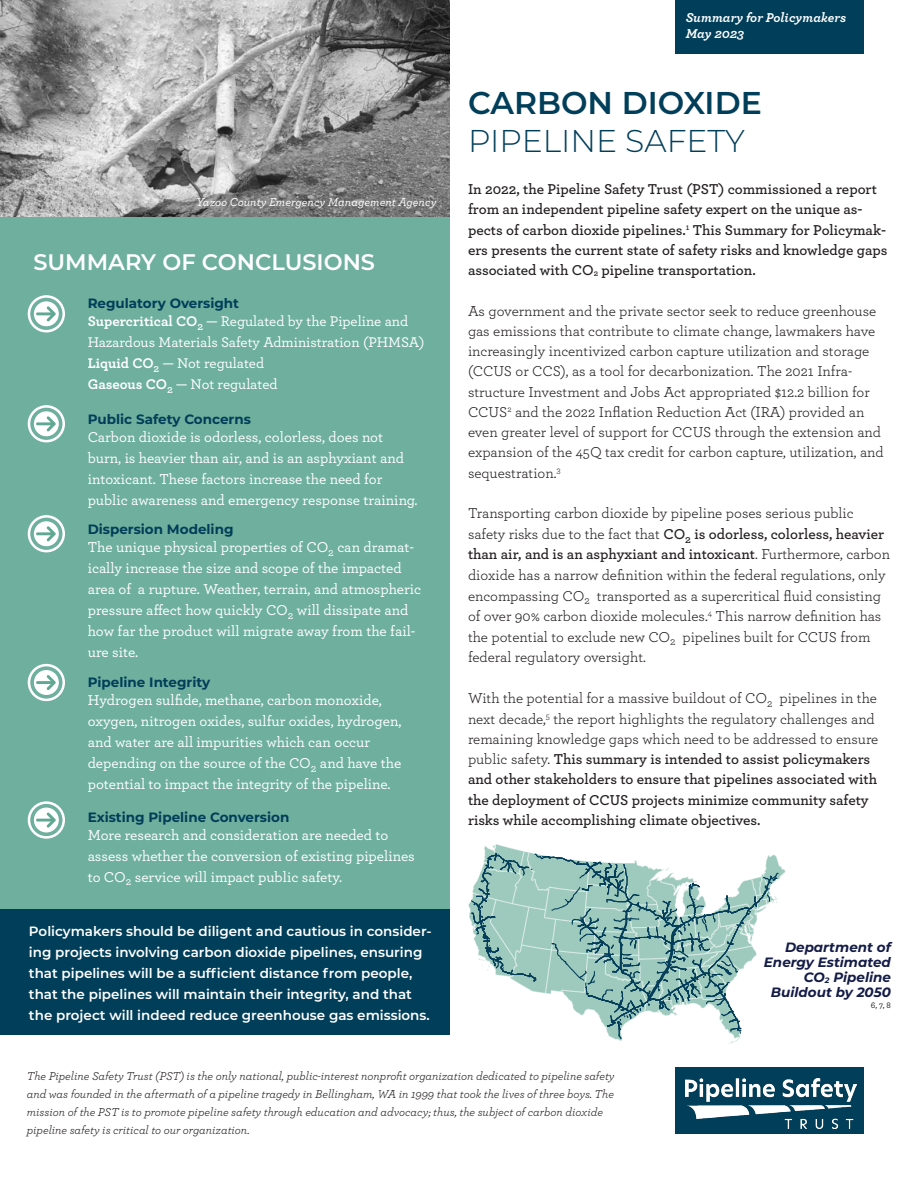
<style>
.page{position:relative;width:918px;height:1188px;background:#fff}
.page>*{position:absolute;margin:0;border:0;box-sizing:border-box;transform-origin:0 0}
.t1{font:300 31.5px/37.8px "Montserrat";color:#003e59}
.t2{font:600 22.5px "Montserrat";color:#fff}
.t3{font:15px/20.2px "Archer";color:#231f20}
.t4{font:500 15px/21px "Archer";color:#fff}
.t5{font:600 15px/20.2px "Archer";color:#231f20}
.t6{font:500 14.7px/21px "Archer";color:#fff}
.t7{font:600 13.5px/21px "Montserrat";color:#fff}
.t8{font:700 13.5px "Montserrat";color:#003e59}
.t9{font:italic 700 13.5px/15px "Montserrat";color:#131b46;text-align:right}
.t10{font:italic 700 13.5px/16.2px "Archer";color:#fff}
.t11{font:italic 12px/18px "Archer";color:#231f20}
.t12{font:italic 500 12px "Archer";color:#fff}
.t13{font:500 8.7px "Archer";color:#231f20}
.s1{font-weight:700}
.s2{font-weight:600}
.s3{font-size:8.7px}
.s4{font-weight:400}
</style>
<div class="page">
<div style="left:0;top:216px;width:450px;height:774px;background:#6eaf9d"></div>
<img style="left:0;top:0;width:450px;height:216px">
<div style="left:675px;top:0;width:189px;height:54px;background:#003e59"></div>
<div style="left:675px;top:1067px;width:189px;height:67px;background:#003e59"></div>
<img style="left:686px;top:1079px;width:170px;height:49px">
<div style="left:0;top:909px;width:450px;height:126px;background:#003e59"></div>
<div style="left:28px;top:405px;width:37px;height:37px;border:3px solid #fff;border-radius:50%"></div>
<div style="left:34px;top:411px;width:25px;height:25px;background:#fff;border-radius:50%"></div>
<svg style="left:36px;top:416px;width:20px;height:16px"></svg>
<div style="left:28px;top:295px;width:37px;height:37px;border:3px solid #fff;border-radius:50%"></div>
<div style="left:34px;top:301px;width:25px;height:25px;background:#fff;border-radius:50%"></div>
<svg style="left:36px;top:306px;width:20px;height:16px"></svg>
<div style="left:28px;top:515px;width:37px;height:37px;border:3px solid #fff;border-radius:50%"></div>
<div style="left:34px;top:521px;width:25px;height:25px;background:#fff;border-radius:50%"></div>
<svg style="left:36px;top:526px;width:20px;height:16px"></svg>
<div style="left:28px;top:664px;width:37px;height:37px;border:3px solid #fff;border-radius:50%"></div>
<div style="left:34px;top:670px;width:25px;height:25px;background:#fff;border-radius:50%"></div>
<svg style="left:36px;top:675px;width:20px;height:16px"></svg>
<div style="left:28px;top:801px;width:37px;height:38px;border:3px solid #fff;border-radius:50%"></div>
<div style="left:34px;top:808px;width:25px;height:24px;background:#fff;border-radius:50%"></div>
<svg style="left:36px;top:812px;width:20px;height:17px"></svg>
<svg style="left:469px;top:844px;width:317px;height:200px"></svg>
<p class="t12" style="left:196px;top:193px;width:242px">Yazoo County Emergency Management Agency</p>
<p class="t2" style="left:33px;top:246px;width:343px">SUMMARY OF CONCLUSIONS</p>
<p class="t8" style="left:88px;top:294px;width:153px">Regulatory Oversight</p>
<p class="t6" style="left:88px;top:310px;width:338px"><span class="s1">Supercritical CO</span><sub>2</sub> — Regulated by the Pipeline and<br>Hazardous Materials Safety Administration (PHMSA)</p>
<p class="t6" style="left:88px;top:352px;width:178px"><span class="s1">Liquid CO</span><sub>2</sub> — Not regulated</p>
<p class="t6" style="left:88px;top:373px;width:191px"><span class="s1">Gaseous CO</span><sub>2</sub> — Not regulated</p>
<p class="t8" style="left:88px;top:410px;width:165px">Public Safety Concerns</p>
<p class="t4" style="left:88px;top:426px;width:331px">Carbon dioxide is odorless, colorless, does not burn, is heavier than air, and is an asphyxiant and intoxicant. These factors increase the need for public awareness and emergency response training.</p>
<p class="t8" style="left:88px;top:520px;width:147px">Dispersion Modeling</p>
<p class="t4" style="left:88px;top:536px;width:335px">The unique physical properties of CO<sub>2</sub> can dramat&shy;ically increase the size and scope of the impacted area of a rupture. Weather, terrain, and atmospheric pressure affect how quickly CO<sub>2</sub> will dissipate and how far the product will migrate away from the fail&shy;ure site.</p>
<p class="t8" style="left:88px;top:673px;width:124px">Pipeline Integrity</p>
<p class="t4" style="left:88px;top:689px;width:315px">Hydrogen sulfide, methane, carbon monoxide, oxygen, nitrogen oxides, sulfur oxides, hydrogen, and water are all impurities which can occur depending on the source of the CO<sub>2</sub> and have the potential to impact the integrity of the pipeline.</p>
<p class="t8" style="left:88px;top:807px;width:203px">Existing Pipeline Conversion</p>
<p class="t4" style="left:88px;top:824px;width:329px">More research and consideration are needed to assess whether the conversion of existing pipelines to CO<sub>2</sub> service will impact public safety.</p>
<p class="t7" style="left:29px;top:920px;width:404px">Policymakers should be diligent and cautious in consider&shy;ing projects involving carbon dioxide pipelines, ensuring that pipelines will be a sufficient distance from people, that the pipelines will maintain their integrity, and that the project will indeed reduce greenhouse gas emissions.</p>
<p class="t10" style="left:686px;top:8px;width:162px">Summary for Policymakers<br>May 2023</p>
<p class="t1" style="left:468px;top:83px;width:295px"><span class="s2">CARBON DIOXIDE<br></span>PIPELINE SAFETY</p>
<p class="t5" style="left:468px;top:178px;width:421px">In 2022, the Pipeline Safety Trust (PST) commissioned a report from an independent pipeline safety expert on the unique as&shy;pects of carbon dioxide pipelines.<sup>1</sup> This Summary for Policymak&shy;ers presents the current state of safety risks and knowledge gaps associated with CO<span class="s3">2</span> pipeline transportation.</p>
<p class="t3" style="left:468px;top:300px;width:417px">As government and the private sector seek to reduce greenhouse gas emissions that contribute to climate change, lawmakers have increasingly incentivized carbon capture utilization and storage (CCUS or CCS), as a tool for decarbonization. The 2021 Infra&shy;structure Investment and Jobs Act appropriated $12.2 billion for CCUS<sup>2</sup> and the 2022 Inflation Reduction Act (IRA) provided an even greater level of support for CCUS through the extension and expansion of the 45Q tax credit for carbon capture, utilization, and sequestration.<sup>3</sup></p>
<p class="t3" style="left:468px;top:502px;width:424px">Transporting carbon dioxide by pipeline poses serious public safety risks due to the fact that <span class="s2">CO</span><sub>2</sub> <span class="s2">is odorless, colorless, heavier than air, and is an asphyxiant and intoxicant</span>. Furthermore, carbon dioxide has a narrow definition within the federal regulations, only encompassing CO<sub>2</sub> transported as a supercritical fluid consisting of over 90% carbon dioxide molecules.<sup>4</sup> This narrow definition has the potential to exclude new CO<sub>2</sub> pipelines built for CCUS from federal regulatory oversight.</p>
<p class="t5" style="left:468px;top:687px;width:412px"><span class="s4">With the potential for a massive buildout of CO</span><sub>2</sub> <span class="s4">pipelines in the next decade,</span><sup>5</sup> <span class="s4">the report highlights the regulatory challenges and remaining knowledge gaps which need to be addressed to ensure public safety.</span> This summary is intended to assist policymakers and other stakeholders to ensure that pipelines associated with the deployment of CCUS projects minimize community safety risks while accomplishing climate objectives.</p>
<p class="t9" style="left:764px;top:939px;width:129px">Department of<br>Energy Estimated<br>CO<sub>2</sub> Pipeline<br>Buildout by 2050</p>
<p class="t13" style="left:871px;top:999px;width:22px">6, 7, 8</p>
<p class="t11" style="left:27px;top:1067px;width:589px">The Pipeline Safety Trust (PST) is the only national, public-interest nonprofit organization dedicated to pipeline safety and was founded in the aftermath of a pipeline tragedy in Bellingham, WA in 1999 that took the lives of three boys. The mission of the PST is to promote pipeline safety through education and advocacy; thus, the subject of carbon dioxide pipeline safety is critical to our organization.</p>
</div>
